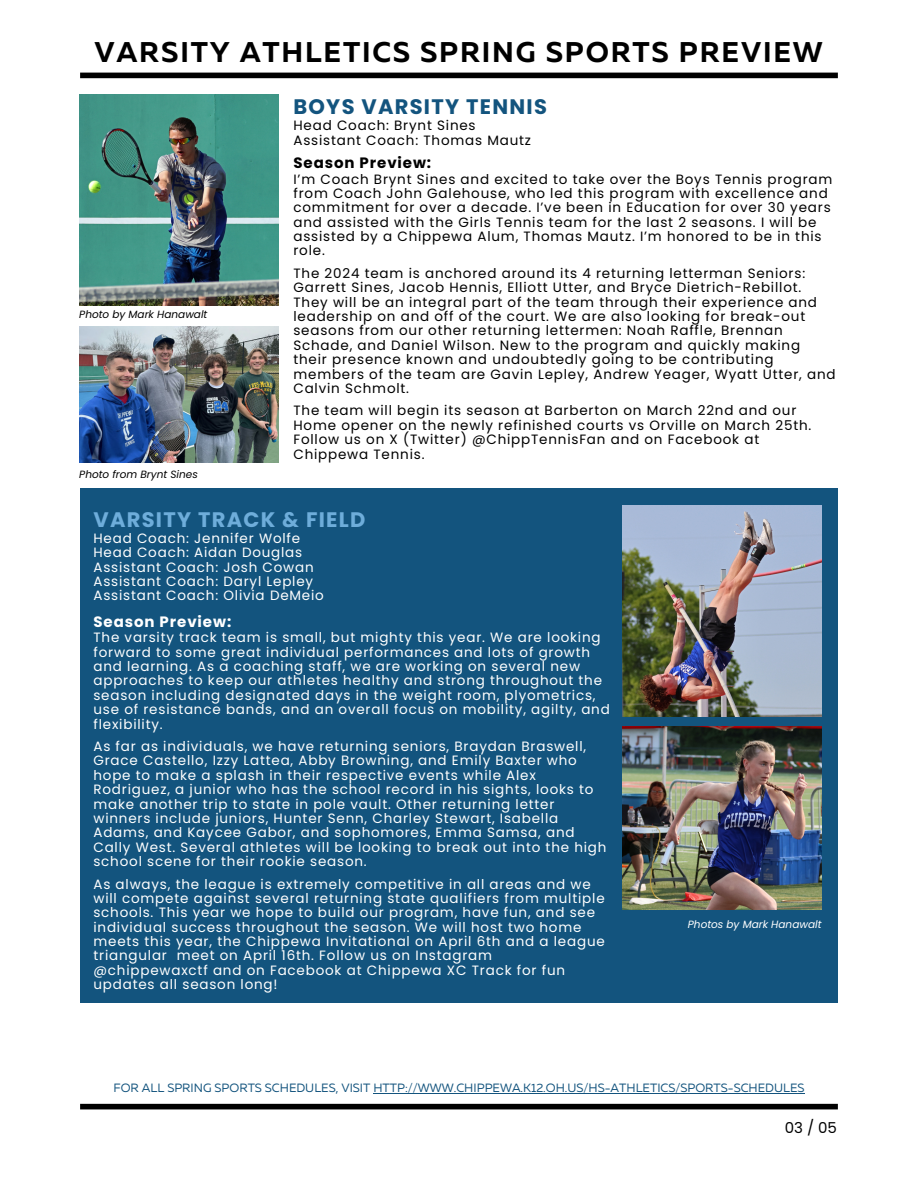
<style>
.page{position:relative;width:918px;height:1188px;background:#fff}
.page>*{position:absolute;margin:0;border:0;box-sizing:border-box;transform-origin:0 0}
.t1{font:700 28.5px "Muller";letter-spacing:.065em;color:#000}
.t2{font:700 21px "Poppins";letter-spacing:.06em;color:#6eadda}
.t3{font:700 21px "Poppins";letter-spacing:.06em;color:#13547e}
.t4{font:700 15px "Poppins";letter-spacing:.06em;color:#000}
.t5{font:700 15px "Poppins";letter-spacing:.06em;color:#fff}
.t6{font:15px "Poppins";color:#000}
.t7{font:13.5px/14.4px "Poppins";letter-spacing:.06em;color:#fff}
.t8{font:13.5px/14.4px "Poppins";letter-spacing:.06em;color:#000}
.t9{font:12px "Muller";color:#13547e}
.t10{font:italic 10.5px "Poppins";color:#000}
.t11{font:italic 10.5px "Poppins";color:#fff}
</style>
<div class="page">
<img style="left:79px;top:95px;width:199px;height:210px">
<div style="left:81px;top:489px;width:756px;height:514px;background:#13547e"></div>
<div style="left:80px;top:1104px;width:758px;height:5px;background:#000"></div>
<div style="left:80px;top:73px;width:758px;height:5px;background:#000"></div>
<img style="left:622px;top:506px;width:199px;height:210px">
<img style="left:79px;top:326px;width:199px;height:136px">
<img style="left:622px;top:726px;width:199px;height:184px">
<hr style="left:373px;top:1093px;width:432px;height:1px;background:#13547e">
<p class="t1" style="left:94px;top:41px;width:730px">VARSITY ATHLETICS SPRING SPORTS PREVIEW</p>
<p class="t10" style="left:79px;top:307px;width:130px">Photo by Mark Hanawalt</p>
<h2 class="t10" style="left:79px;top:467px;width:120px">Photo from Brynt Sines</h2>
<h2 class="t3" style="left:293px;top:92px;width:255px">BOYS VARSITY TENNIS</h2>
<p class="t8" style="left:293px;top:118px;width:239px">Head Coach: Brynt Sines<br>Assistant Coach: Thomas Mautz</p>
<p class="t4" style="left:293px;top:152px;width:139px">Season Preview:</p>
<p class="t8" style="left:293px;top:172px;width:540px">I’m Coach Brynt Sines and excited to take over the Boys Tennis program from Coach John Galehouse, who led this program with excellence and commitment for over a decade. I’ve been in Education for over 30 years and assisted with the Girls Tennis team for the last 2 seasons. I will be assisted by a Chippewa Alum, Thomas Mautz. I’m honored to be in this role.</p>
<p class="t8" style="left:293px;top:266px;width:544px">The 2024 team is anchored around its 4 returning letterman Seniors:<br>Garrett Sines, Jacob Hennis, Elliott Utter, and Bryce Dietrich-Rebillot.<br>They will be an integral part of the team through their experience and leadership on and off of the court. We are also looking for break-out seasons from our other returning lettermen: Noah Raffle, Brennan Schade, and Daniel Wilson. New to the program and quickly making their presence known and undoubtedly going to be contributing members of the team are Gavin Lepley, Andrew Yeager, Wyatt Utter, and Calvin Schmolt.</p>
<p class="t8" style="left:293px;top:403px;width:519px">The team will begin its season at Barberton on March 22nd and our Home opener on the newly refinished courts vs Orville on March 25th.<br>Follow us on X (Twitter) @ChippTennisFan and on Facebook at Chippewa Tennis.</p>
<h2 class="t2" style="left:93px;top:505px;width:273px">VARSITY TRACK &amp; FIELD</h2>
<p class="t7" style="left:93px;top:531px;width:232px">Head Coach: Jennifer Wolfe<br>Head Coach: Aidan Douglas<br>Assistant Coach: Josh Cowan<br>Assistant Coach: Daryl Lepley<br>Assistant Coach: Olivia DeMeio</p>
<p class="t5" style="left:93px;top:611px;width:139px">Season Preview:</p>
<p class="t7" style="left:93px;top:630px;width:518px">The varsity track team is small, but mighty this year. We are looking forward to some great individual performances and lots of growth and learning. As a coaching staff, we are working on several new approaches to keep our athletes healthy and strong throughout the season including designated days in the weight room, plyometrics, use of resistance bands, and an overall focus on mobility, agilty, and flexibility.</p>
<p class="t7" style="left:93px;top:739px;width:515px">As far as individuals, we have returning seniors, Braydan Braswell, Grace Castello, Izzy Lattea, Abby Browning, and Emily Baxter who hope to make a splash in their respective events while Alex Rodriguez, a junior who has the school record in his sights, looks to make another trip to state in pole vault. Other returning letter winners include juniors, Hunter Senn, Charley Stewart, Isabella Adams, and Kaycee Gabor, and sophomores, Emma Samsa, and Cally West. Several athletes will be looking to break out into the high school scene for their rookie season.</p>
<p class="t7" style="left:93px;top:877px;width:513px">As always, the league is extremely competitive in all areas and we will compete against several returning state qualifiers from multiple schools. This year we hope to build our program, have fun, and see individual success throughout the season. We will host two home meets this year, the Chippewa Invitational on April 6th and a league triangular meet on April 16th. Follow us on Instagram @chippewaxctf and on Facebook at Chippewa XC Track for fun updates all season long!</p>
<p class="t11" style="left:688px;top:917px;width:135px">Photos by Mark Hanawalt</p>
<h4 class="t9" style="left:113px;top:1082px;width:693px">FOR ALL SPRING SPORTS SCHEDULES, VISIT HTTP://WWW.CHIPPEWA.K12.OH.US/HS-ATHLETICS/SPORTS-SCHEDULES</h4>
<p class="t6" style="left:785px;top:1117px;width:54px">03 / 05</p>
</div>
